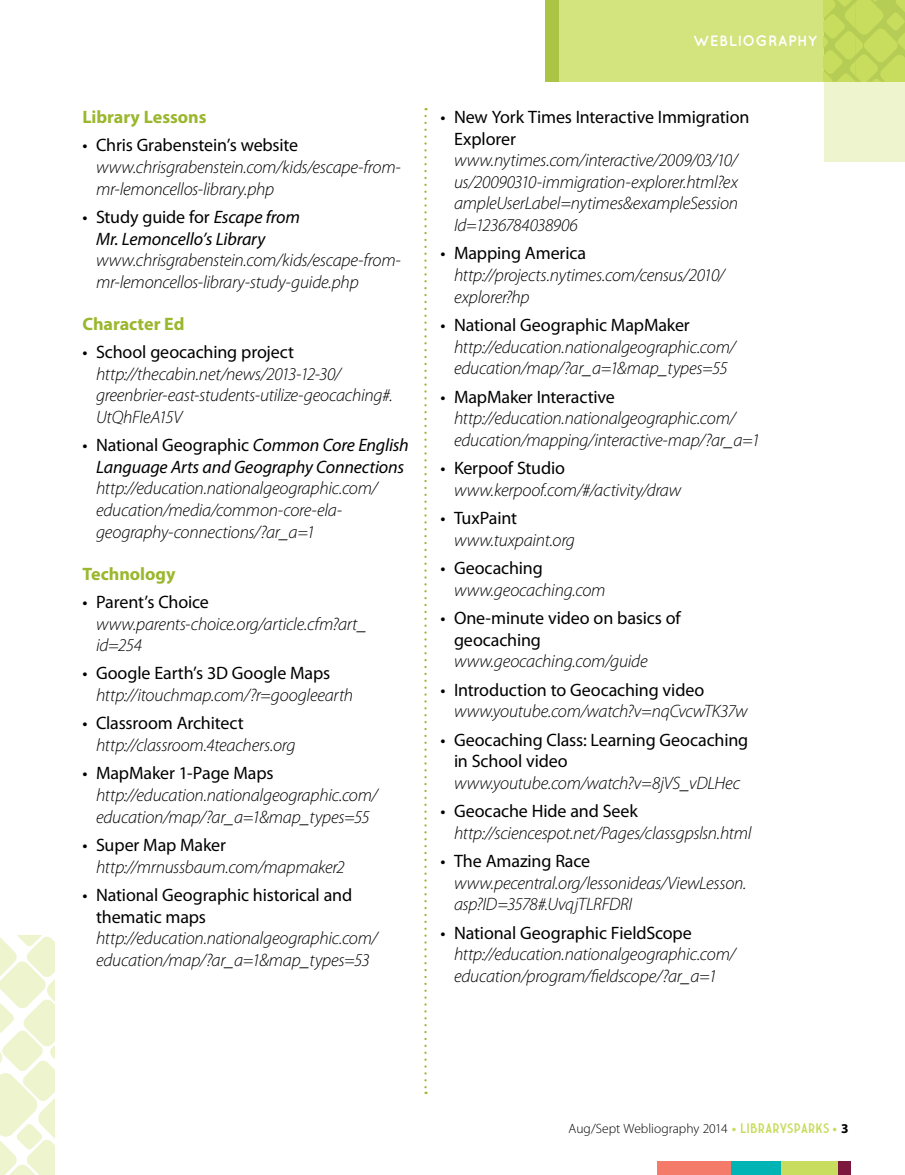
<style>
.page{position:relative;width:905px;height:1175px;background:#fff}
.page>*{position:absolute;margin:0;border:0;box-sizing:border-box;transform-origin:0 0}
.t1{font:italic 300 18px/21.6px "Myriad Pro";letter-spacing:-.015em;color:#000}
.t2{font:18px/21.6px "Myriad Pro";letter-spacing:-.005em;color:#000}
.t3{font:italic 18px/21.6px "Myriad Pro";letter-spacing:-.01em;color:#000}
.t4{font:700 18px "Myriad Pro";color:#9ab72d}
.t5{font:700 15px "Quicksand";letter-spacing:.025em;color:#fff}
.t6{font:300 13.5px "Myriad Pro";color:#000}
.s1{font-style:normal}
.s2{font-weight:700;color:#c8dc5d}
.s3{font-family:"Market Deco";font-weight:400;color:#c8dc5d}
.s4{font-weight:700}
</style>
<div class="page">
<div style="left:545px;top:0;width:359px;height:82px;background:#d3e37d"></div>
<svg style="left:824px;top:0;width:80px;height:81px;background:#c1d65a"></svg>
<div style="left:824px;top:81px;width:80px;height:80px;background:#eef4ce"></div>
<div style="left:545px;top:0;width:14px;height:81px;background:#abc445"></div>
<svg style="left:424px;top:116px;width:2px;height:978px"></svg>
<svg style="left:0;top:935px;width:55px;height:239px"></svg>
<div style="left:657px;top:1161px;width:75px;height:13px;background:#f47b6a"></div>
<div style="left:731px;top:1161px;width:50px;height:13px;background:#00b3b5"></div>
<div style="left:781px;top:1161px;width:57px;height:13px;background:#c8dc5d"></div>
<div style="left:837px;top:1161px;width:13px;height:13px;background:#7c183e"></div>
<p class="t4" style="left:82px;top:105px;width:125px">Library Lessons</p>
<p class="t2" style="left:82px;top:134px;width:217px">• Chris Grabenstein’s website</p>
<p class="t1" style="left:96px;top:156px;width:306px">www.chrisgrabenstein.com/kids/escape-from&shy;mr-lemoncellos-library.php</p>
<p class="t3" style="left:96px;top:206px;width:205px;text-indent:-14px"><span class="s1">• Study guide for</span> Escape from<br>Mr. Lemoncello’s Library</p>
<p class="t1" style="left:96px;top:249px;width:306px">www.chrisgrabenstein.com/kids/escape-from&shy;mr-lemoncellos-library-study-guide.php</p>
<p class="t4" style="left:82px;top:312px;width:103px">Character Ed</p>
<p class="t2" style="left:82px;top:341px;width:213px">• School geocaching project</p>
<p class="t1" style="left:96px;top:363px;width:298px">http://thecabin.net/news/2013-12-30/ greenbrier-east-students-utilize-geocaching#.<br>UtQhFIeA15V</p>
<p class="t3" style="left:82px;top:434px;width:328px;text-align:center"><span class="s1">• National Geographic</span> Common Core English<br>Language Arts and Geography Connections</p>
<p class="t1" style="left:96px;top:477px;width:283px">http://education.nationalgeographic.com/ education/media/common-core-ela&shy;geography-connections/?ar_a=1</p>
<p class="t4" style="left:82px;top:561px;width:95px">Technology</p>
<p class="t2" style="left:82px;top:591px;width:128px">• Parent’s Choice</p>
<p class="t1" style="left:96px;top:612px;width:272px">www.parents-choice.org/article.cfm?art_ id=254</p>
<p class="t2" style="left:82px;top:662px;width:249px">• Google Earth’s 3D Google Maps</p>
<p class="t1" style="left:96px;top:684px;width:259px">http://itouchmap.com/?r=googleearth</p>
<p class="t2" style="left:82px;top:712px;width:163px">• Classroom Architect</p>
<p class="t1" style="left:96px;top:734px;width:201px">http://classroom.4teachers.org</p>
<p class="t2" style="left:82px;top:762px;width:192px">• MapMaker 1-Page Maps</p>
<p class="t1" style="left:96px;top:784px;width:283px">http://education.nationalgeographic.com/ education/map/?ar_a=1&amp;map_types=55</p>
<p class="t2" style="left:82px;top:834px;width:145px">• Super Map Maker</p>
<p class="t1" style="left:96px;top:855px;width:250px">http://mrnussbaum.com/mapmaker2</p>
<p class="t2" style="left:96px;top:883px;width:258px;text-indent:-14px">• National Geographic historical and thematic maps</p>
<p class="t1" style="left:96px;top:927px;width:283px">http://education.nationalgeographic.com/ education/map/?ar_a=1&amp;map_types=53</p>
<p class="t5" style="left:693px;top:32px;width:125px">WEBLIOGRAPHY</p>
<p class="t2" style="left:454px;top:106px;width:297px;text-indent:-14px">• New York Times Interactive Immigration<br>Explorer</p>
<p class="t1" style="left:454px;top:149px;width:286px;text-align:justify">www.nytimes.com/interactive/2009/03/10/ us/20090310-immigration-explorer.html?ex ampleUserLabel=nytimes&amp;exampleSession Id=1236784038906</p>
<p class="t2" style="left:440px;top:242px;width:147px">• Mapping America</p>
<p class="t1" style="left:454px;top:264px;width:272px">http://projects.nytimes.com/census/2010/ explorer?hp</p>
<p class="t2" style="left:440px;top:314px;width:251px">• National Geographic MapMaker</p>
<p class="t1" style="left:454px;top:336px;width:283px">http://education.nationalgeographic.com/ education/map/?ar_a=1&amp;map_types=55</p>
<p class="t2" style="left:440px;top:385px;width:176px">• MapMaker Interactive</p>
<p class="t1" style="left:454px;top:407px;width:307px">http://education.nationalgeographic.com/ education/mapping/interactive-map/?ar_a=1</p>
<p class="t2" style="left:440px;top:457px;width:126px">• Kerpoof Studio</p>
<p class="t1" style="left:454px;top:479px;width:229px">www.kerpoof.com/#/activity/draw</p>
<p class="t2" style="left:440px;top:507px;width:78px">• TuxPaint</p>
<p class="t1" style="left:454px;top:529px;width:122px">www.tuxpaint.org</p>
<p class="t2" style="left:440px;top:557px;width:104px">• Geocaching</p>
<p class="t1" style="left:454px;top:579px;width:153px">www.geocaching.com</p>
<p class="t2" style="left:454px;top:607px;width:228px;text-indent:-14px">• One-minute video on basics of geocaching</p>
<p class="t1" style="left:454px;top:650px;width:195px">www.geocaching.com/guide</p>
<p class="t2" style="left:440px;top:678px;width:265px">• Introduction to Geocaching video</p>
<p class="t1" style="left:454px;top:700px;width:295px">www.youtube.com/watch?v=nqCvcwTK37w</p>
<p class="t2" style="left:454px;top:728px;width:296px;text-indent:-14px">• Geocaching Class: Learning Geocaching in School video</p>
<p class="t1" style="left:454px;top:772px;width:288px">www.youtube.com/watch?v=8jVS_vDLHec</p>
<p class="t2" style="left:440px;top:800px;width:199px">• Geocache Hide and Seek</p>
<p class="t1" style="left:454px;top:822px;width:299px">http://sciencespot.net/Pages/classgpslsn.html</p>
<p class="t2" style="left:440px;top:850px;width:151px">• The Amazing Race</p>
<p class="t1" style="left:454px;top:872px;width:294px">www.pecentral.org/lessonideas/ViewLesson. asp?ID=3578#.UvqjTLRFDRI</p>
<p class="t2" style="left:440px;top:921px;width:253px">• National Geographic FieldScope</p>
<p class="t1" style="left:454px;top:943px;width:283px">http://education.nationalgeographic.com/ education/program/fieldscope/?ar_a=1</p>
<p class="t6" style="left:568px;top:1120px;width:282px">Aug/Sept Webliography 2014 <span class="s2">•</span> <span class="s3">LIBRARYSPARKS</span> <span class="s2">•</span> <span class="s4">3</span></p>
</div>
